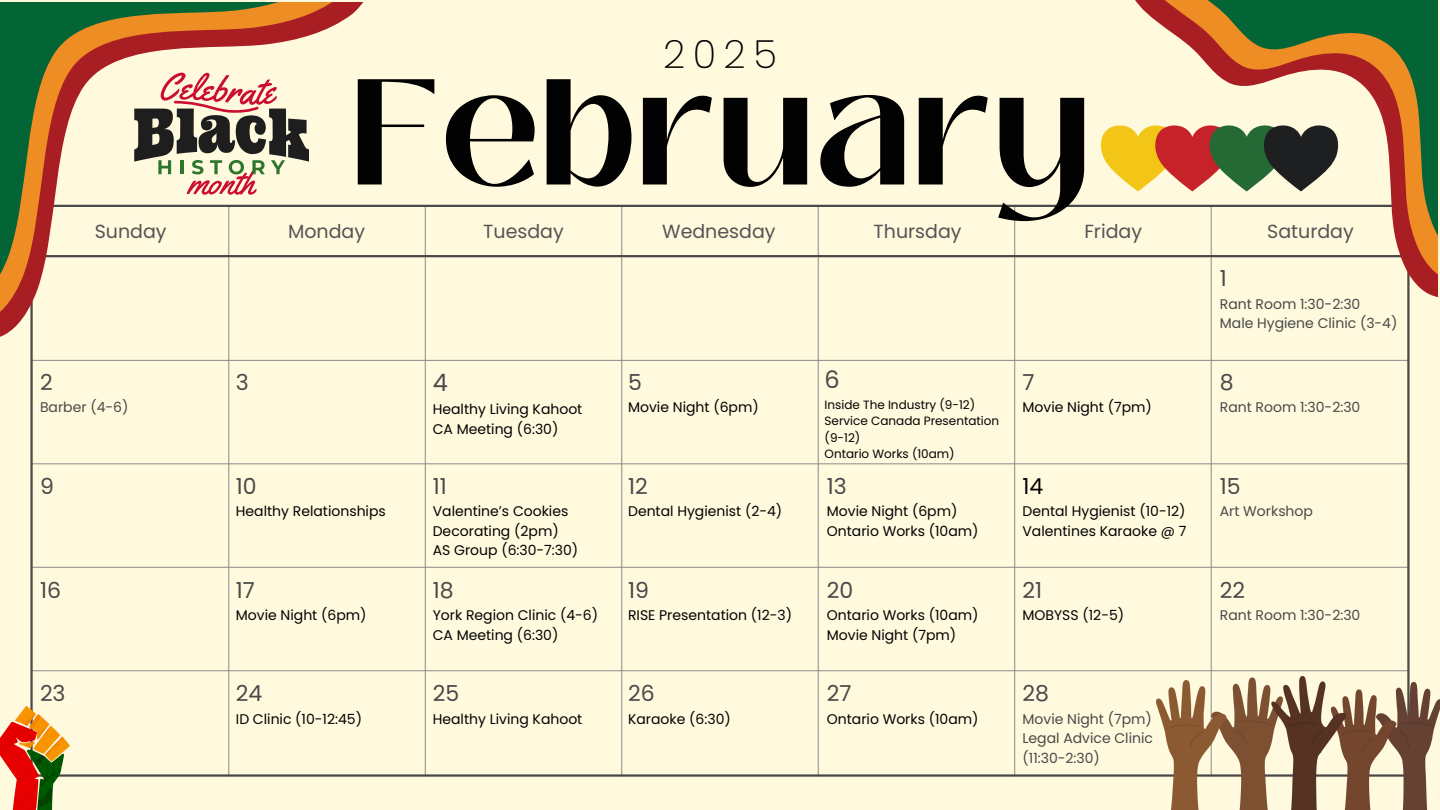
<style>
.page{position:relative;width:1440px;height:810px;background:#fff9de}
.page>*{position:absolute;margin:0;border:0;box-sizing:border-box;transform-origin:0 0}
.t1{font:700 150px "Black Mango";color:#020202}
.t2{font:200 39px "Poppins";color:#020202}
.t3{font:24px "Poppins";color:#494949}
.t4{font:22px "Poppins";color:#494949}
.t5{font:22px "Poppins";color:#020202}
.t6{font:19px "Poppins";color:#545454}
.t7{font:14px/19.5px "Poppins";color:#020202}
.t8{font:14px/19.5px "Poppins";color:#494949}
.t9{font:12px/16.5px "Poppins";color:#020202}
</style>
<div class="page">
<hr style="left:32px;top:360px;width:1376px;height:1px;background:#8b8a8a">
<hr style="left:32px;top:463px;width:1376px;height:1px;background:#8b8a8a">
<hr style="left:32px;top:567px;width:1376px;height:1px;background:#8b8a8a">
<hr style="left:32px;top:670px;width:1376px;height:1px;background:#8b8a8a">
<hr style="left:228px;top:207px;width:1px;height:570px;background:#8b8a8a">
<hr style="left:425px;top:207px;width:1px;height:570px;background:#8b8a8a">
<hr style="left:621px;top:207px;width:1px;height:570px;background:#8b8a8a">
<hr style="left:818px;top:207px;width:1px;height:570px;background:#8b8a8a">
<hr style="left:1014px;top:207px;width:1px;height:570px;background:#8b8a8a">
<hr style="left:1211px;top:207px;width:1px;height:570px;background:#8b8a8a">
<hr style="left:30px;top:205px;width:3px;height:572px;background:#494949">
<hr style="left:1407px;top:205px;width:3px;height:572px;background:#494949">
<hr style="left:32px;top:255px;width:1376px;height:2px;background:#494949">
<hr style="left:32px;top:774px;width:1376px;height:3px;background:#494949">
<hr style="left:30px;top:205px;width:1380px;height:2px;background:#494949">
<svg style="left:0;top:2px;width:361px;height:331px"></svg>
<svg style="left:0;top:2px;width:345px;height:314px"></svg>
<img style="left:1156px;top:676px;width:284px;height:134px">
<svg style="left:1100px;top:126px;width:13px;height:45px"></svg>
<img style="left:0;top:706px;width:69px;height:104px">
<svg style="left:1113px;top:125px;width:297px;height:212px"></svg>
<svg style="left:1127px;top:0;width:283px;height:324px"></svg>
<svg style="left:1143px;top:0;width:294px;height:304px"></svg>
<svg style="left:134px;top:73px;width:175px;height:122px"></svg>
<h5 class="t2" style="left:663px;top:27px;width:115px">2025</h5>
<h5 class="t1" style="left:350px;top:20px;width:741px">February</h5>
<h5 class="t6" style="left:95px;top:218px;width:73px">Sunday</h5>
<h5 class="t6" style="left:288px;top:218px;width:79px">Monday</h5>
<p class="t6" style="left:483px;top:218px;width:82px">Tuesday</p>
<h5 class="t6" style="left:662px;top:218px;width:115px">Wednesday</h5>
<h5 class="t6" style="left:874px;top:218px;width:89px">Thursday</h5>
<h5 class="t6" style="left:1084px;top:218px;width:59px">Friday</h5>
<p class="t6" style="left:1267px;top:218px;width:88px">Saturday</p>
<p class="t4" style="left:40px;top:367px;width:14px">2</p>
<p class="t8" style="left:40px;top:398px;width:90px">Barber (4-6)</p>
<h3 class="t4" style="left:236px;top:367px;width:14px">3</h3>
<h5 class="t3" style="left:433px;top:366px;width:17px">4</h5>
<h5 class="t7" style="left:433px;top:400px;width:151px">Healthy Living Kahoot<br>CA Meeting (6:30)</h5>
<p class="t4" style="left:40px;top:471px;width:15px">9</p>
<h3 class="t4" style="left:236px;top:471px;width:22px">10</h3>
<h3 class="t7" style="left:236px;top:501px;width:151px">Healthy Relationships</h3>
<h1 class="t4" style="left:40px;top:575px;width:23px">16</h1>
<p class="t4" style="left:236px;top:575px;width:21px">17</p>
<p class="t7" style="left:236px;top:606px;width:132px">Movie Night (6pm)</p>
<h2 class="t4" style="left:433px;top:471px;width:16px">11</h2>
<h2 class="t7" style="left:433px;top:501px;width:147px">Valentine’s Cookies<br>Decorating (2pm)<br>AS Group (6:30-7:30)</h2>
<p class="t4" style="left:433px;top:575px;width:22px">18</p>
<p class="t7" style="left:433px;top:606px;width:167px">York Region Clinic (4-6)<br>CA Meeting (6:30)</p>
<p class="t4" style="left:628px;top:367px;width:15px">5</p>
<p class="t7" style="left:628px;top:398px;width:132px">Movie Night (6pm)</p>
<h3 class="t4" style="left:628px;top:471px;width:21px">12</h3>
<h3 class="t7" style="left:628px;top:501px;width:156px">Dental Hygienist (2-4)</h3>
<h3 class="t4" style="left:628px;top:575px;width:22px">19</h3>
<h3 class="t7" style="left:628px;top:606px;width:165px">RISE Presentation (12-3)</h3>
<p class="t3" style="left:825px;top:363px;width:17px">6</p>
<p class="t9" style="left:825px;top:396px;width:152px">Inside The Industry (9-12)</p>
<p class="t9" style="left:825px;top:413px;width:176px">Service Canada Presentation (9-12)</p>
<p class="t9" style="left:825px;top:446px;width:132px">Ontario Works (10am)</p>
<h3 class="t4" style="left:827px;top:471px;width:21px">13</h3>
<h3 class="t7" style="left:827px;top:501px;width:153px">Movie Night (6pm)<br>Ontario Works (10am)</h3>
<p class="t4" style="left:827px;top:575px;width:28px">20</p>
<p class="t7" style="left:827px;top:606px;width:153px">Ontario Works (10am)<br>Movie Night (7pm)</p>
<p class="t4" style="left:1023px;top:367px;width:14px">7</p>
<p class="t7" style="left:1023px;top:398px;width:131px">Movie Night (7pm)</p>
<h3 class="t5" style="left:1023px;top:471px;width:22px">14</h3>
<h3 class="t7" style="left:1023px;top:501px;width:165px">Dental Hygienist (10-12)<br>Valentines Karaoke @ 7</h3>
<p class="t4" style="left:1023px;top:575px;width:21px">21</p>
<p class="t7" style="left:1023px;top:606px;width:103px">MOBYSS (12-5)</p>
<p class="t4" style="left:628px;top:678px;width:28px">26</p>
<p class="t7" style="left:628px;top:709px;width:104px">Karaoke (6:30)</p>
<p class="t4" style="left:236px;top:678px;width:28px">24</p>
<p class="t7" style="left:236px;top:709px;width:128px">ID Clinic (10-12:45)</p>
<p class="t4" style="left:433px;top:678px;width:28px">25</p>
<p class="t7" style="left:433px;top:709px;width:151px">Healthy Living Kahoot</p>
<p class="t4" style="left:827px;top:678px;width:26px">27</p>
<p class="t7" style="left:827px;top:709px;width:153px">Ontario Works (10am)</p>
<h5 class="t4" style="left:40px;top:678px;width:27px">23</h5>
<p class="t4" style="left:1023px;top:678px;width:28px">28</p>
<p class="t8" style="left:1023px;top:709px;width:132px;text-align:justify">Movie Night (7pm)<br>Legal Advice Clinic (11:30-2:30)</p>
<p class="t4" style="left:1220px;top:263px;width:9px">1</p>
<p class="t8" style="left:1220px;top:294px;width:179px">Rant Room 1:30-2:30<br>Male Hygiene Clinic (3-4)</p>
<p class="t4" style="left:1220px;top:367px;width:15px">8</p>
<p class="t8" style="left:1220px;top:398px;width:142px">Rant Room 1:30-2:30</p>
<h3 class="t4" style="left:1220px;top:471px;width:22px">15</h3>
<h3 class="t8" style="left:1220px;top:501px;width:95px">Art Workshop</h3>
<p class="t4" style="left:1220px;top:575px;width:27px">22</p>
<p class="t8" style="left:1220px;top:606px;width:142px">Rant Room 1:30-2:30</p>
</div>
